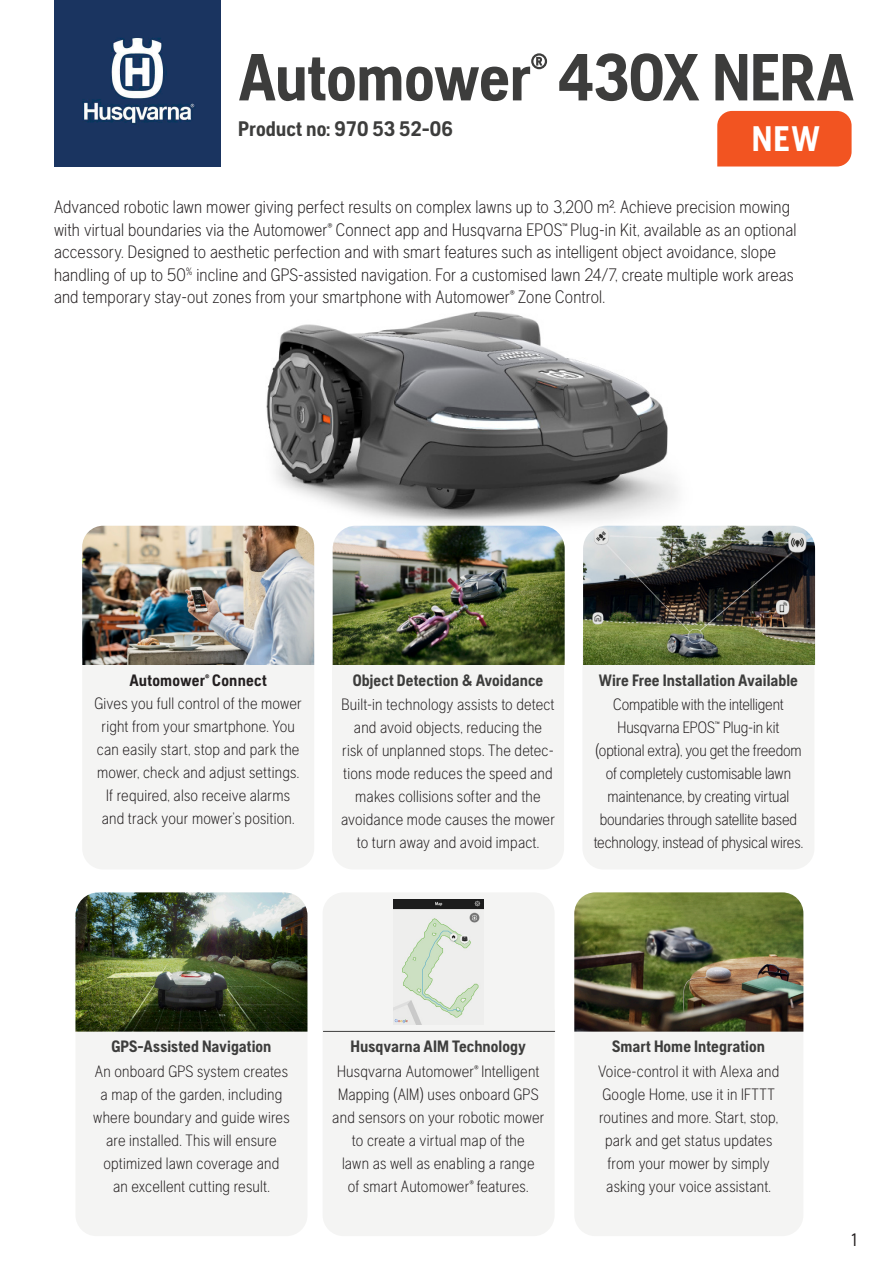
<style>
.page{position:relative;width:893px;height:1263px;background:#fff}
.page>*{position:absolute;margin:0;border:0;box-sizing:border-box;transform-origin:0 0}
.Heading_39{font:700 66.3px "Husqvarna Gothic";letter-spacing:-.01em;color:#3d3d3c}
.NEW_9_neg{font:700 35.4px "Husqvarna Gothic";color:#fff}
.Heading_39-2{font:700 21px "Husqvarna Gothic";color:#3d3d3c}
.Body_13{font:300 18px/22.5px "Husqvarna Gothic";letter-spacing:.01em;color:#231f20}
.t1{font:18px "Husqvarna Gothic";color:#231f20}
.Body_8_Cb{font:300 16.5px/23px "Husqvarna Gothic";letter-spacing:.01em;color:#231f20;text-align:center}
.Body_8_Cb-2{font:300 16.5px/23px "Husqvarna Gothic";letter-spacing:-.01em;color:#231f20;text-align:center}
.Heading_10_C__0_5{font:700 16.5px "Husqvarna Gothic";color:#3d3d3c}
.Body_8_Cb-3{font:700 16.5px "Husqvarna Gothic";letter-spacing:.01em;color:#231f20}
</style>
<div class="page">
<img style="left:228px;top:311px;width:454px;height:215px">
<div style="left:717px;top:111px;width:135px;height:55px;background:#f25421"></div>
<img style="left:54px;top:0;width:166px;height:167px">
<div style="left:83px;top:665px;width:231px;height:204px;background:#f4f4f3"></div>
<img style="left:82px;top:526px;width:232px;height:139px">
<div style="left:332px;top:643px;width:232px;height:226px;background:#f4f4f3"></div>
<img style="left:333px;top:526px;width:232px;height:139px">
<div style="left:323px;top:1032px;width:231px;height:204px;background:#f4f4f3"></div>
<div style="left:323px;top:893px;width:232px;height:138px;background:#f4f4f3"></div>
<img style="left:394px;top:899px;width:89px;height:126px">
<div style="left:575px;top:1032px;width:228px;height:204px;background:#f4f4f3"></div>
<img style="left:574px;top:892px;width:229px;height:140px">
<div style="left:583px;top:665px;width:231px;height:204px;background:#f4f4f3"></div>
<img style="left:583px;top:526px;width:232px;height:139px">
<div style="left:76px;top:1032px;width:231px;height:204px;background:#f4f4f3"></div>
<img style="left:75px;top:892px;width:232px;height:140px">
<hr style="left:323px;top:1031px;width:232px;height:1px;background:#3d3d3c">
<p class="Heading_39" style="left:238px;top:39px;width:617px">Automower® 430X NERA</p>
<p class="Heading_39-2" style="left:238px;top:117px;width:216px">Product no: 970 53 52-06</p>
<p class="NEW_9_neg" style="left:752px;top:118px;width:70px">NEW</p>
<p class="Body_13" style="left:54px;top:196px;width:744px">Advanced robotic lawn mower giving perfect results on complex lawns up to 3,200 m². Achieve precision mowing with virtual boundaries via the Automower® Connect app and Husqvarna EPOS™ Plug-in Kit, available as an optional accessory. Designed to aesthetic perfection and with smart features such as intelligent object avoidance, slope handling of up to 50<sup>%</sup> incline and GPS-assisted navigation. For a customised lawn 24/7, create multiple work areas and temporary stay-out zones from your smartphone with Automower® Zone Control.</p>
<p class="Body_8_Cb-3" style="left:130px;top:670px;width:139px">Automower® Connect</p>
<p class="Body_8_Cb" style="left:95px;top:692px;width:209px">Gives you full control of the mower right from your smartphone. You can easily start, stop and park the mower, check and adjust settings.<br>If required, also receive alarms and track your mower’s position.</p>
<p class="Heading_10_C__0_5" style="left:353px;top:670px;width:192px">Object Detection &amp; Avoidance</p>
<p class="Body_8_Cb" style="left:341px;top:693px;width:215px">Built-in technology assists to detect and avoid objects, reducing the<br>risk of unplanned stops. The detec&shy;tions mode reduces the speed and makes collisions softer and the avoidance mode causes the mower to turn away and avoid impact.</p>
<p class="Heading_10_C__0_5" style="left:599px;top:670px;width:201px">Wire Free Installation Available</p>
<p class="Body_8_Cb-2" style="left:594px;top:693px;width:211px">Compatible with the intelligent Husqvarna EPOS™ Plug-in kit (optional extra), you get the freedom of completely customisable lawn maintenance, by creating virtual boundaries through satellite based technology, instead of physical wires.</p>
<p class="Heading_10_C__0_5" style="left:111px;top:1037px;width:162px">GPS-Assisted Navigation</p>
<p class="Body_8_Cb" style="left:93px;top:1059px;width:198px">An onboard GPS system creates a map of the garden, including where boundary and guide wires are installed. This will ensure optimized lawn coverage and<br>an excellent cutting result.</p>
<p class="Heading_10_C__0_5" style="left:351px;top:1037px;width:177px">Husqvarna AIM Technology</p>
<p class="Body_8_Cb" style="left:337px;top:1059px;width:204px">Husqvarna Automower® Intelligent</p>
<p class="Body_8_Cb" style="left:332px;top:1082px;width:214px">Mapping (AIM) uses onboard GPS and sensors on your robotic mower to create a virtual map of the<br>lawn as well as enabling a range<br>of smart Automower® features.</p>
<p class="Heading_10_C__0_5" style="left:612px;top:1037px;width:154px">Smart Home Integration</p>
<p class="Body_8_Cb" style="left:598px;top:1059px;width:183px">Voice‑control it with Alexa and<br>Google Home, use it in IFTTT routines and more. Start, stop, park and get status updates from your mower by simply asking your voice assistant.</p>
<p class="t1" style="left:852px;top:1229px;width:7px">1</p>
</div>
